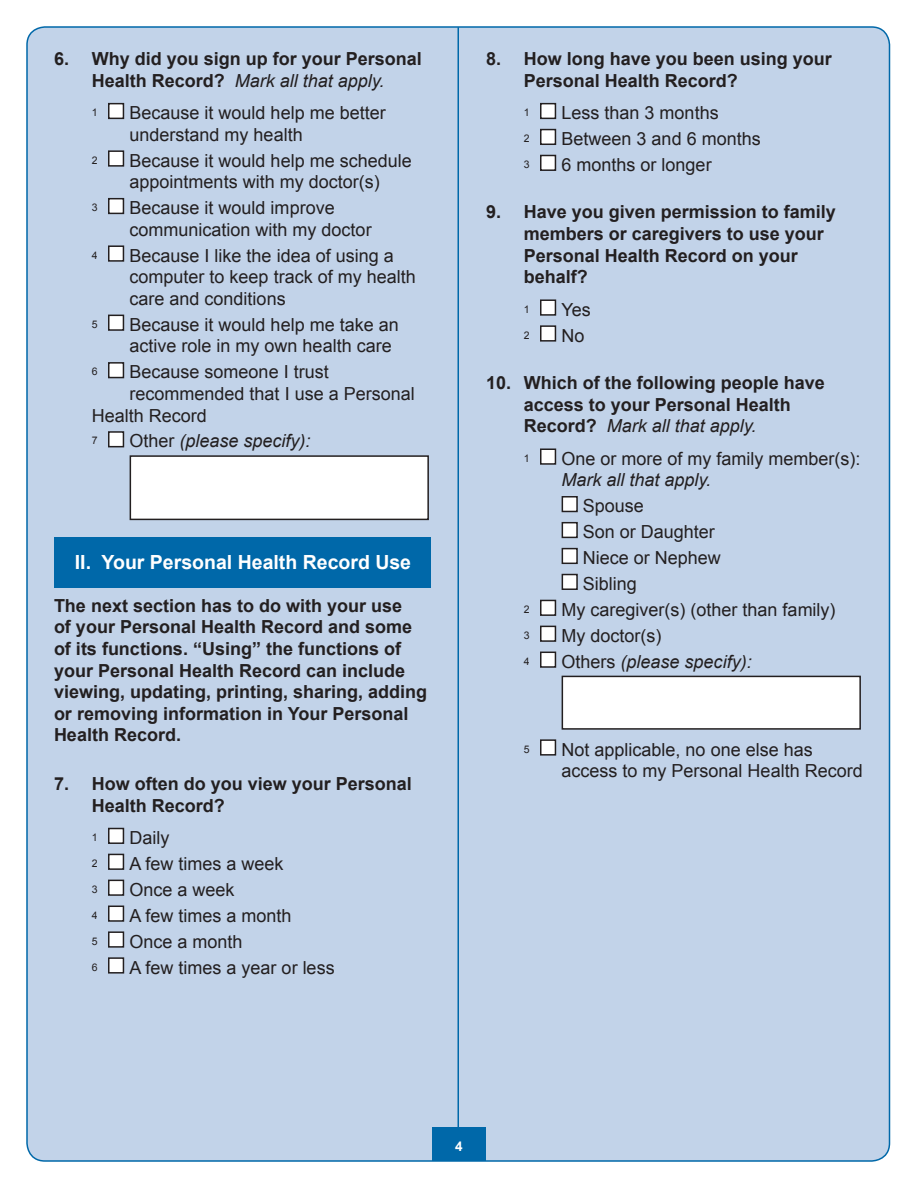
<style>
.page{position:relative;width:918px;height:1188px;background:#fff}
.page>*{position:absolute;margin:0;border:0;box-sizing:border-box;transform-origin:0 0}
.Heading_1{font:700 19.5px "Arial";color:#fff}
.Answer_1{font:18px/21.6px "Arial";color:#231f20}
.Question_1{font:700 18px/21.6px "Arial";color:#231f20}
.Instructions{font:700 18px/21.6px "Arial";color:#231f20}
.Answer_1-2{font:italic 18px "Arial";color:#231f20}
.t1{font:700 13.5px "Arial";color:#fff}
.Answer_1-3{font:10.5px "Arial";color:#231f20}
.s1{font-weight:400;font-style:italic}
.s2{font-style:normal}
.s3{font-style:italic}
</style>
<div class="page">
<div style="left:27px;top:27px;width:863px;height:1134px;background:#c2d3e9;border-radius:18px"></div>
<hr style="left:458px;top:28px;width:1px;height:1132px;background:#0068a9">
<div style="left:432px;top:1127px;width:54px;height:34px;background:#0068a9"></div>
<div style="left:54px;top:538px;width:376px;height:50px;background:#0068a9"></div>
<div style="left:109px;top:104px;width:14px;height:14px;background:#fff"></div>
<div style="left:108px;top:103px;width:16px;height:16px;border:2px solid #231f20"></div>
<div style="left:109px;top:151px;width:14px;height:15px;background:#fff"></div>
<div style="left:108px;top:150px;width:16px;height:17px;border:2px solid #231f20"></div>
<div style="left:109px;top:199px;width:14px;height:14px;background:#fff"></div>
<div style="left:108px;top:198px;width:16px;height:16px;border:2px solid #231f20"></div>
<div style="left:109px;top:246px;width:14px;height:15px;background:#fff"></div>
<div style="left:108px;top:245px;width:16px;height:17px;border:2px solid #231f20"></div>
<div style="left:109px;top:315px;width:14px;height:15px;background:#fff"></div>
<div style="left:108px;top:315px;width:16px;height:16px;border:2px solid #231f20"></div>
<div style="left:109px;top:363px;width:14px;height:15px;background:#fff"></div>
<div style="left:108px;top:362px;width:16px;height:16px;border:2px solid #231f20"></div>
<div style="left:109px;top:432px;width:14px;height:15px;background:#fff"></div>
<div style="left:108px;top:431px;width:16px;height:16px;border:2px solid #231f20"></div>
<div style="left:130px;top:456px;width:298px;height:63px;background:#fff"></div>
<div style="left:130px;top:455px;width:299px;height:65px;border:2px solid #231f20"></div>
<div style="left:109px;top:829px;width:14px;height:14px;background:#fff"></div>
<div style="left:108px;top:828px;width:16px;height:16px;border:2px solid #231f20"></div>
<div style="left:109px;top:854px;width:14px;height:15px;background:#fff"></div>
<div style="left:108px;top:854px;width:16px;height:16px;border:2px solid #231f20"></div>
<div style="left:109px;top:880px;width:14px;height:15px;background:#fff"></div>
<div style="left:108px;top:880px;width:16px;height:16px;border:2px solid #231f20"></div>
<div style="left:109px;top:906px;width:14px;height:15px;background:#fff"></div>
<div style="left:108px;top:906px;width:16px;height:16px;border:2px solid #231f20"></div>
<div style="left:109px;top:932px;width:14px;height:15px;background:#fff"></div>
<div style="left:108px;top:931px;width:16px;height:17px;border:2px solid #231f20"></div>
<div style="left:109px;top:958px;width:14px;height:15px;background:#fff"></div>
<div style="left:108px;top:957px;width:16px;height:17px;border:2px solid #231f20"></div>
<div style="left:541px;top:104px;width:14px;height:14px;background:#fff"></div>
<div style="left:540px;top:103px;width:16px;height:16px;border:2px solid #231f20"></div>
<div style="left:541px;top:130px;width:14px;height:14px;background:#fff"></div>
<div style="left:540px;top:129px;width:16px;height:16px;border:2px solid #231f20"></div>
<div style="left:541px;top:155px;width:14px;height:15px;background:#fff"></div>
<div style="left:540px;top:155px;width:16px;height:16px;border:2px solid #231f20"></div>
<div style="left:541px;top:300px;width:14px;height:15px;background:#fff"></div>
<div style="left:540px;top:299px;width:16px;height:17px;border:2px solid #231f20"></div>
<div style="left:541px;top:326px;width:14px;height:15px;background:#fff"></div>
<div style="left:540px;top:325px;width:16px;height:17px;border:2px solid #231f20"></div>
<div style="left:541px;top:449px;width:14px;height:15px;background:#fff"></div>
<div style="left:540px;top:449px;width:16px;height:16px;border:2px solid #231f20"></div>
<div style="left:562px;top:497px;width:15px;height:14px;background:#fff"></div>
<div style="left:562px;top:496px;width:16px;height:16px;border:2px solid #231f20"></div>
<div style="left:562px;top:523px;width:15px;height:14px;background:#fff"></div>
<div style="left:562px;top:522px;width:16px;height:16px;border:2px solid #231f20"></div>
<div style="left:562px;top:549px;width:15px;height:14px;background:#fff"></div>
<div style="left:562px;top:548px;width:16px;height:16px;border:2px solid #231f20"></div>
<div style="left:562px;top:575px;width:15px;height:14px;background:#fff"></div>
<div style="left:562px;top:574px;width:16px;height:16px;border:2px solid #231f20"></div>
<div style="left:541px;top:600px;width:14px;height:15px;background:#fff"></div>
<div style="left:540px;top:600px;width:16px;height:16px;border:2px solid #231f20"></div>
<div style="left:541px;top:626px;width:14px;height:15px;background:#fff"></div>
<div style="left:540px;top:626px;width:16px;height:16px;border:2px solid #231f20"></div>
<div style="left:541px;top:652px;width:14px;height:15px;background:#fff"></div>
<div style="left:540px;top:652px;width:16px;height:16px;border:2px solid #231f20"></div>
<div style="left:562px;top:676px;width:298px;height:53px;background:#fff"></div>
<div style="left:562px;top:676px;width:299px;height:54px;border:2px solid #231f20"></div>
<div style="left:541px;top:740px;width:14px;height:15px;background:#fff"></div>
<div style="left:540px;top:739px;width:16px;height:17px;border:2px solid #231f20"></div>
<p class="Question_1" style="left:54px;top:49px;width:369px;text-align:center">6. Why did you sign up for your Personal<br>Health Record? <span class="s1">Mark all that apply.</span></p>
<p class="Answer_1-3" style="left:92px;top:106px;width:7px">1</p>
<p class="Answer_1" style="left:130px;top:102px;width:258px">Because it would help me better understand my health</p>
<p class="Answer_1-3" style="left:92px;top:153px;width:7px">2</p>
<p class="Answer_1" style="left:130px;top:150px;width:284px">Because it would help me schedule appointments with my doctor(s)</p>
<p class="Answer_1-3" style="left:92px;top:201px;width:7px">3</p>
<p class="Answer_1" style="left:130px;top:197px;width:244px">Because it would improve communication with my doctor</p>
<p class="Answer_1-3" style="left:92px;top:248px;width:7px">4</p>
<p class="Answer_1" style="left:130px;top:245px;width:288px">Because I like the idea of using a computer to keep track of my health care and conditions</p>
<p class="Answer_1-3" style="left:92px;top:317px;width:7px">5</p>
<p class="Answer_1" style="left:130px;top:314px;width:271px">Because it would help me take an active role in my own health care</p>
<p class="Answer_1-3" style="left:92px;top:365px;width:7px">6</p>
<p class="Answer_1" style="left:130px;top:361px;width:201px">Because someone I trust</p>
<p class="Answer_1" style="left:130px;top:383px;width:287px">recommended that I use a Personal</p>
<p class="Answer_1" style="left:92px;top:405px;width:117px">Health Record</p>
<p class="Answer_1-3" style="left:92px;top:434px;width:7px">7</p>
<p class="Answer_1-2" style="left:130px;top:429px;width:183px"><span class="s2">Other</span> (please specify):</p>
<p class="Heading_1" style="left:75px;top:549px;width:338px">II. Your Personal Health Record Use</p>
<p class="Instructions" style="left:54px;top:595px;width:375px">The next section has to do with your use<br>of your Personal Health Record and some of its functions. “Using” the functions of your Personal Health Record can include viewing, updating, printing, sharing, adding or removing information in Your Personal Health Record.</p>
<p class="Question_1" style="left:92px;top:773px;width:322px;text-indent:-38px">7. How often do you view your Personal<br>Health Record?</p>
<p class="Answer_1-3" style="left:92px;top:830px;width:7px">1</p>
<p class="Answer_1" style="left:130px;top:827px;width:41px">Daily</p>
<p class="Answer_1-3" style="left:92px;top:856px;width:7px">2</p>
<p class="Answer_1" style="left:130px;top:853px;width:156px">A few times a week</p>
<p class="Answer_1-3" style="left:92px;top:882px;width:7px">3</p>
<p class="Answer_1" style="left:130px;top:879px;width:107px">Once a week</p>
<p class="Answer_1-3" style="left:92px;top:908px;width:7px">4</p>
<p class="Answer_1" style="left:130px;top:905px;width:164px">A few times a month</p>
<p class="Answer_1-3" style="left:92px;top:934px;width:7px">5</p>
<p class="Answer_1" style="left:130px;top:931px;width:115px">Once a month</p>
<p class="Answer_1-3" style="left:92px;top:960px;width:7px">6</p>
<p class="Answer_1" style="left:130px;top:957px;width:207px">A few times a year or less</p>
<p class="Question_1" style="left:524px;top:49px;width:310px;text-indent:-38px">8. How long have you been using your<br>Personal Health Record?</p>
<p class="Answer_1-3" style="left:524px;top:106px;width:7px">1</p>
<p class="Answer_1" style="left:562px;top:102px;width:159px">Less than 3 months</p>
<p class="Answer_1-3" style="left:524px;top:131px;width:7px">2</p>
<p class="Answer_1" style="left:562px;top:128px;width:201px">Between 3 and 6 months</p>
<p class="Answer_1-3" style="left:524px;top:157px;width:7px">3</p>
<p class="Answer_1" style="left:562px;top:154px;width:152px">6 months or longer</p>
<p class="Question_1" style="left:524px;top:202px;width:314px;text-indent:-38px">9. Have you given permission to family members or caregivers to use your<br>Personal Health Record on your behalf?</p>
<p class="Answer_1-3" style="left:524px;top:302px;width:7px">1</p>
<p class="Answer_1" style="left:562px;top:299px;width:31px">Yes</p>
<p class="Answer_1-3" style="left:524px;top:328px;width:7px">2</p>
<p class="Answer_1" style="left:562px;top:325px;width:25px">No</p>
<p class="Question_1" style="left:524px;top:373px;width:303px;text-indent:-38px">10. Which of the following people have access to your Personal Health<br>Record? <span class="s1">Mark all that apply.</span></p>
<p class="Answer_1-3" style="left:524px;top:451px;width:7px">1</p>
<p class="Answer_1" style="left:562px;top:448px;width:301px">One or more of my family member(s):<br><span class="s3">Mark all that apply.</span></p>
<p class="Answer_1" style="left:583px;top:495px;width:63px">Spouse</p>
<p class="Answer_1" style="left:583px;top:521px;width:134px">Son or Daughter</p>
<p class="Answer_1" style="left:583px;top:547px;width:140px">Niece or Nephew</p>
<p class="Answer_1" style="left:583px;top:573px;width:56px">Sibling</p>
<p class="Answer_1-3" style="left:524px;top:602px;width:7px">2</p>
<p class="Answer_1" style="left:562px;top:599px;width:276px">My caregiver(s) (other than family)</p>
<p class="Answer_1-3" style="left:524px;top:628px;width:7px">3</p>
<p class="Answer_1" style="left:562px;top:625px;width:102px">My doctor(s)</p>
<p class="Answer_1-3" style="left:524px;top:654px;width:7px">4</p>
<p class="Answer_1-2" style="left:562px;top:650px;width:192px"><span class="s2">Others</span> (please specify):</p>
<p class="Answer_1-3" style="left:524px;top:742px;width:7px">5</p>
<p class="Answer_1" style="left:562px;top:739px;width:303px">Not applicable, no one else has access to my Personal Health Record</p>
<p class="t1" style="left:455px;top:1138px;width:9px">4</p>
</div>
